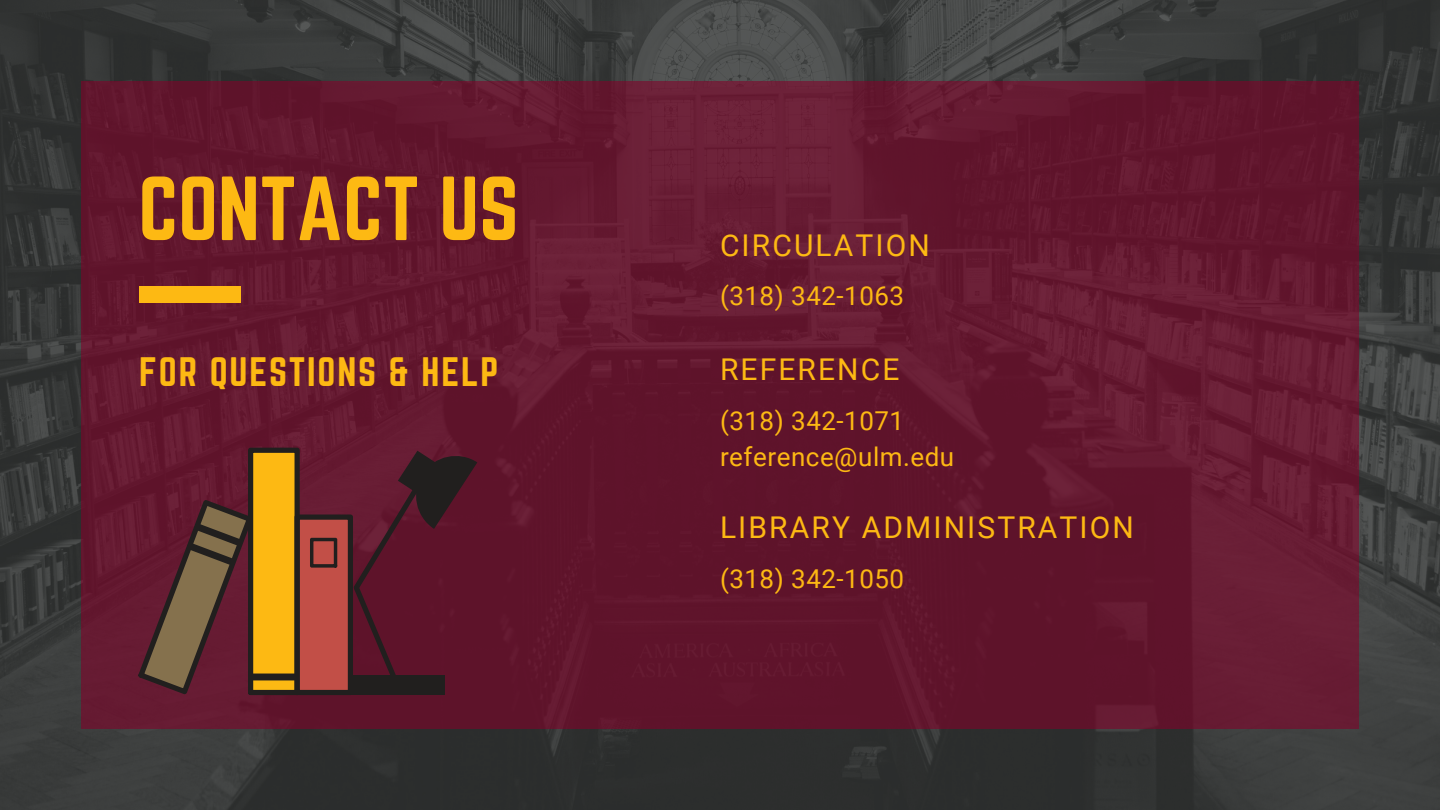
<style>
.page{position:relative;width:1440px;height:810px;background:#fff}
.page>*{position:absolute;margin:0;border:0;box-sizing:border-box;transform-origin:0 0}
.t1{font:79.5px "Norwester";color:#fdb913}
.t2{font:36px "Norwester";letter-spacing:.05em;color:#fdb913}
.t3{font:30px "Roboto";letter-spacing:.07em;color:#fdb913}
.t4{font:26px "Roboto";letter-spacing:.02em;color:#fdb913}
</style>
<div class="page">
<img style="left:0;top:0;width:1440px;height:810px">
<div style="left:81px;top:81px;width:1278px;height:648px;background:#61162d"></div>
<div style="left:139px;top:287px;width:102px;height:16px;background:#fdb913"></div>
<svg style="left:138px;top:448px;width:339px;height:247px"></svg>
<p class="t1" style="left:138px;top:161px;width:382px">CONTACT US</p>
<p class="t2" style="left:139px;top:350px;width:361px">FOR QUESTIONS &amp; HELP</p>
<p class="t3" style="left:720px;top:228px;width:211px">CIRCULATION</p>
<p class="t4" style="left:720px;top:281px;width:186px">(318) 342-1063</p>
<p class="t3" style="left:720px;top:353px;width:181px">REFERENCE</p>
<p class="t4" style="left:720px;top:406px;width:186px">(318) 342-1071</p>
<p class="t4" style="left:720px;top:442px;width:236px">reference@ulm.edu</p>
<p class="t3" style="left:720px;top:511px;width:415px">LIBRARY ADMINISTRATION</p>
<p class="t4" style="left:720px;top:564px;width:186px">(318) 342-1050</p>
</div>
